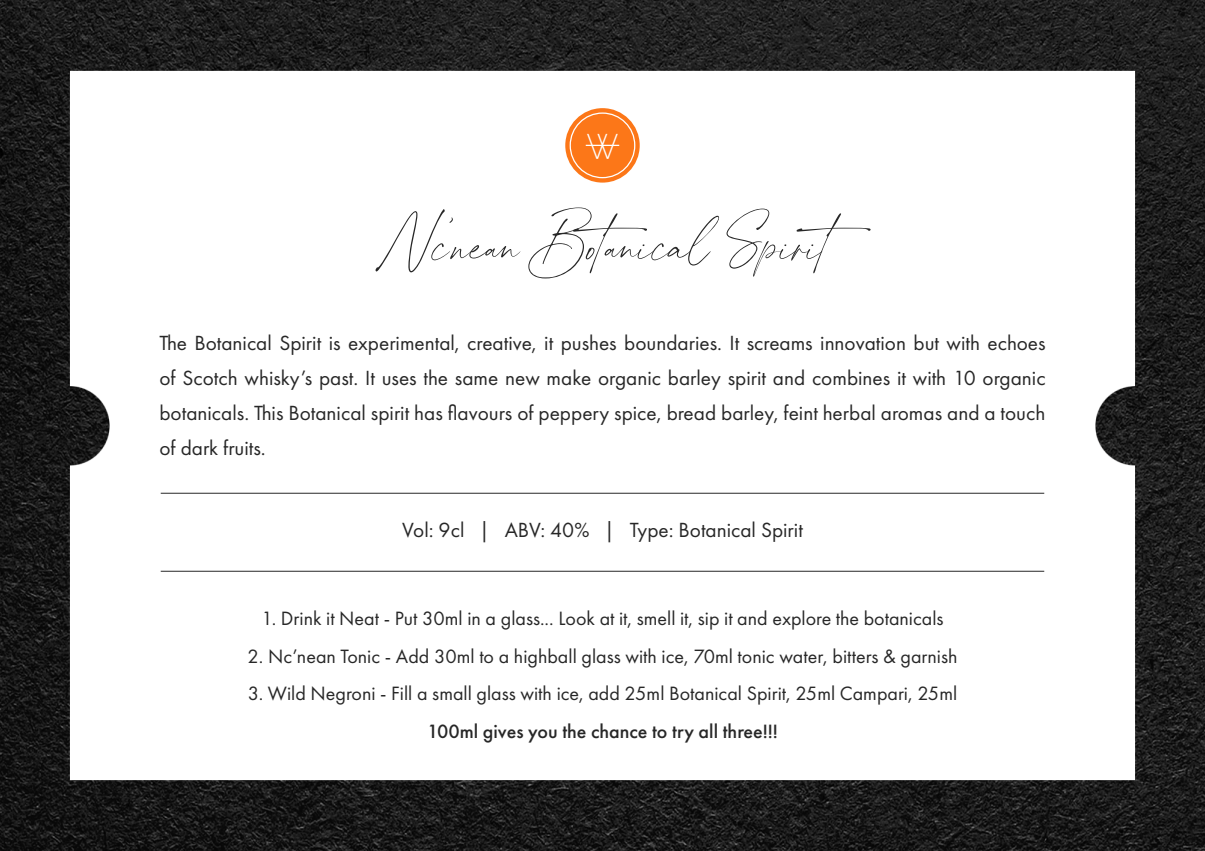
<style>
.page{position:relative;width:1205px;height:851px;background:#fff}
.page>*{position:absolute;margin:0;border:0;box-sizing:border-box;transform-origin:0 0}
.t1{font:50px "theartisan";color:#272727}
.t2{font:36.25px "Particle";color:#fff}
.t3{font:21.25px/35px "Futura PT";color:#272727;text-align:justify}
.t4{font:20px "Futura PT";color:#272727}
.t5{font:500 20px "Futura PT";color:#272727}
</style>
<div class="page">
<img style="left:0;top:0;width:1205px;height:850px">
<div style="left:565px;top:108px;width:75px;height:74px;background:#fc7718;border-radius:50%"></div>
<hr style="left:586px;top:145px;width:33px;height:1px;background:#fff">
<div style="left:569px;top:112px;width:66px;height:66px;border:1px solid #fff;border-radius:50%"></div>
<hr style="left:161px;top:492px;width:883px;height:1px;background:#272727">
<hr style="left:161px;top:570px;width:883px;height:1px;background:#272727">
<h2 class="t2" style="left:587px;top:130px;width:33px">W</h2>
<h1 class="t1" style="left:375px;top:215px;width:522px">Nc’nean Botanical Spirit</h1>
<p class="t3" style="left:159px;top:325px;width:887px">The Botanical Spirit is experimental, creative, it pushes boundaries. It screams innovation but with echoes of Scotch whisky’s past. It uses the same new make organic barley spirit and combines it with 10 organic botanicals. This Botanical spirit has flavours of peppery spice, bread barley, feint herbal aromas and a touch of dark fruits.</p>
<p class="t3" style="left:402px;top:512px;width:402px">Vol: 9cl | ABV: 40% | Type: Botanical Spirit</p>
<p class="t4" style="left:261px;top:606px;width:684px">1. Drink it Neat - Put 30ml in a glass... Look at it, smell it, sip it and explore the botanicals</p>
<p class="t4" style="left:247px;top:644px;width:711px">2. Nc’nean Tonic - Add 30ml to a highball glass with ice, 70ml tonic water, bitters &amp; garnish</p>
<p class="t4" style="left:248px;top:681px;width:711px">3. Wild Negroni - Fill a small glass with ice, add 25ml Botanical Spirit, 25ml Campari, 25ml</p>
<p class="t5" style="left:427px;top:719px;width:352px">100ml gives you the chance to try all three!!!</p>
</div>
